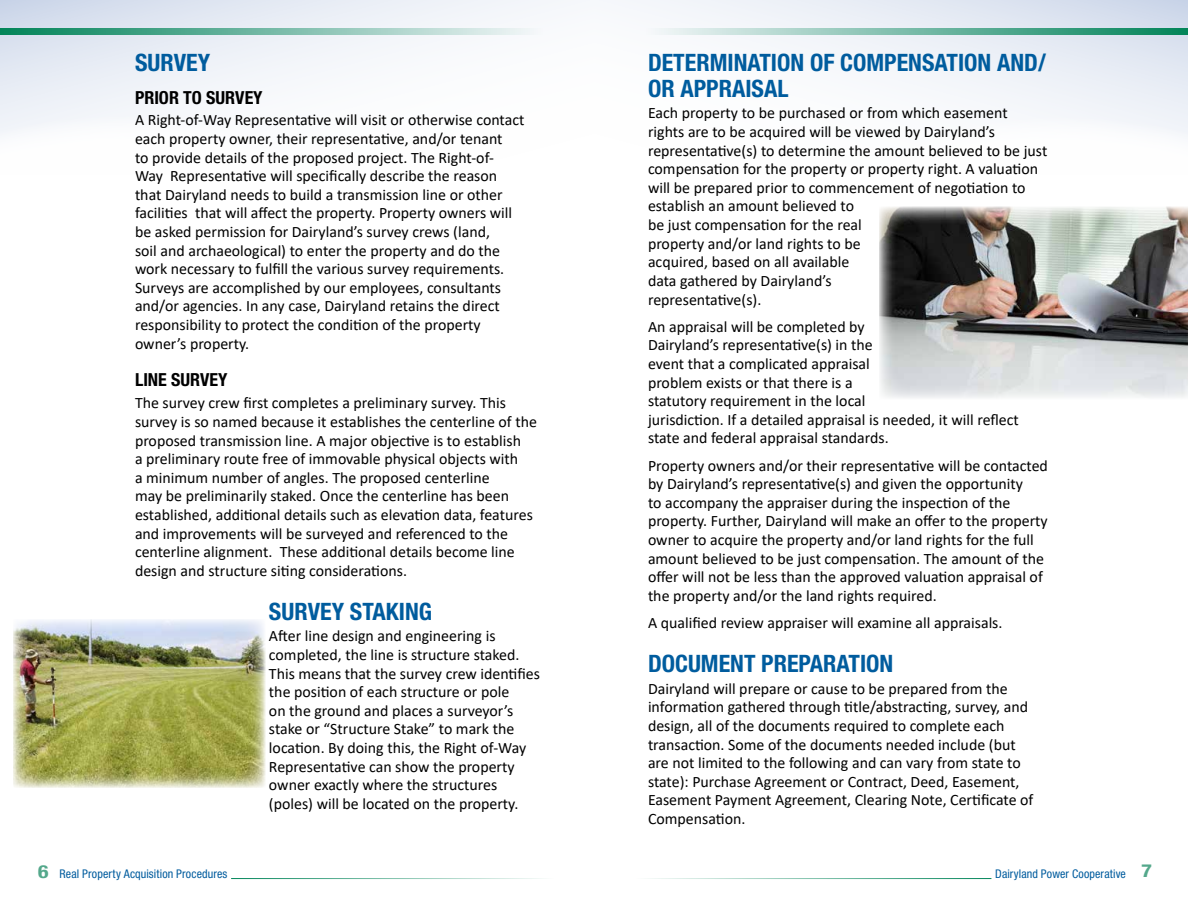
<style>
.page{position:relative;width:1188px;height:918px;background:#fff}
.page>*{position:absolute;margin:0;border:0;box-sizing:border-box;transform-origin:0 0}
.t1{font:700 condensed 24px/25.5px "Helvetica Neue LT Std";color:#005c9e}
.t2{font:700 condensed 18px "Helvetica Neue LT Std";color:#000}
.t3{font:15.9px/18.6px "Calibri";color:#000}
.t4{font:condensed 12px "Helvetica Neue LT Std";letter-spacing:.01em;color:#005c9e}
.s1{font-weight:700;font-size:18px;color:#54a88b}
</style>
<div class="page">
<hr style="left:231px;top:878px;width:323px;height:1px;background:#008559">
<hr style="left:635px;top:878px;width:356px;height:1px;background:#008559">
<svg style="left:625px;top:0;width:563px;height:100px;fill:#f0f3f8"></svg>
<svg style="left:644px;top:28px;width:544px;height:6px;background:#79bba8"></svg>
<svg style="left:0;top:0;width:564px;height:100px;fill:#f0f3f8"></svg>
<svg style="left:0;top:28px;width:544px;height:6px;background:#78bba8"></svg>
<div style="left:0;top:100px;width:191px;height:34px;background:#f4f6fa"></div>
<svg style="left:901px;top:100px;width:287px;height:107px"></svg>
<img style="left:14px;top:620px;width:252px;height:168px">
<img style="left:879px;top:207px;width:309px;height:191px">
<h1 class="t1" style="left:135px;top:50px;width:77px">SURVEY</h1>
<p class="t2" style="left:135px;top:86px;width:129px">PRIOR TO SURVEY</p>
<p class="t3" style="left:135px;top:110px;width:391px">A Right-of-Way Representative will visit or otherwise contact each property owner, their representative, and/or tenant<br>to provide details of the proposed project. The Right-of-Way Representative will specifically describe the reason that Dairyland needs to build a transmission line or other facilities that will affect the property. Property owners will be asked permission for Dairyland’s survey crews (land,<br>soil and archaeological) to enter the property and do the work necessary to fulfill the various survey requirements.<br>Surveys are accomplished by our employees, consultants and/or agencies. In any case, Dairyland retains the direct responsibility to protect the condition of the property owner’s property.</p>
<p class="t2" style="left:135px;top:369px;width:94px">LINE SURVEY</p>
<p class="t3" style="left:135px;top:393px;width:404px">The survey crew first completes a preliminary survey. This survey is so named because it establishes the centerline of the proposed transmission line. A major objective is to establish<br>a preliminary route free of immovable physical objects with<br>a minimum number of angles. The proposed centerline<br>may be preliminarily staked. Once the centerline has been established, additional details such as elevation data, features and improvements will be surveyed and referenced to the centerline alignment. These additional details become line design and structure siting considerations.</p>
<h1 class="t1" style="left:269px;top:598px;width:165px">SURVEY STAKING</h1>
<p class="t3" style="left:269px;top:626px;width:272px">After line design and engineering is completed, the line is structure staked.<br>This means that the survey crew identifies the position of each structure or pole<br>on the ground and places a surveyor’s stake or “Structure Stake” to mark the location. By doing this, the Right of-Way Representative can show the property owner exactly where the structures (poles) will be located on the property.</p>
<h1 class="t1" style="left:648px;top:50px;width:399px">DETERMINATION OF COMPENSATION AND/<br>OR APPRAISAL</h1>
<p class="t3" style="left:648px;top:103px;width:401px">Each property to be purchased or from which easement rights are to be acquired will be viewed by Dairyland’s representative(s) to determine the amount believed to be just compensation for the property or property right. A valuation will be prepared prior to commencement of negotiation to establish an amount believed to<br>be just compensation for the real<br>property and/or land rights to be<br>acquired, based on all available<br>data gathered by Dairyland’s<br>representative(s).</p>
<p class="t3" style="left:648px;top:317px;width:372px">An appraisal will be completed by<br>Dairyland’s representative(s) in the<br>event that a complicated appraisal<br>problem exists or that there is a<br>statutory requirement in the local<br>jurisdiction. If a detailed appraisal is needed, it will reflect state and federal appraisal standards.</p>
<p class="t3" style="left:648px;top:456px;width:401px">Property owners and/or their representative will be contacted by Dairyland’s representative(s) and given the opportunity<br>to accompany the appraiser during the inspection of the property. Further, Dairyland will make an offer to the property owner to acquire the property and/or land rights for the full amount believed to be just compensation. The amount of the offer will not be less than the approved valuation appraisal of the property and/or the land rights required.</p>
<p class="t3" style="left:648px;top:613px;width:356px">A qualified review appraiser will examine all appraisals.</p>
<h1 class="t1" style="left:648px;top:650px;width:247px">DOCUMENT PREPARATION</h1>
<p class="t3" style="left:648px;top:679px;width:387px">Dairyland will prepare or cause to be prepared from the information gathered through title/abstracting, survey, and design, all of the documents required to complete each transaction. Some of the documents needed include (but are not limited to the following and can vary from state to state): Purchase Agreement or Contract, Deed, Easement, Easement Payment Agreement, Clearing Note, Certificate of Compensation.</p>
<p class="t4" style="left:38px;top:867px;width:191px"><span class="s1">6</span> Real Property Acquisition Procedures</p>
<p class="t4" style="left:995px;top:867px;width:158px">Dairyland Power Cooperative <span class="s1">7</span></p>
</div>
